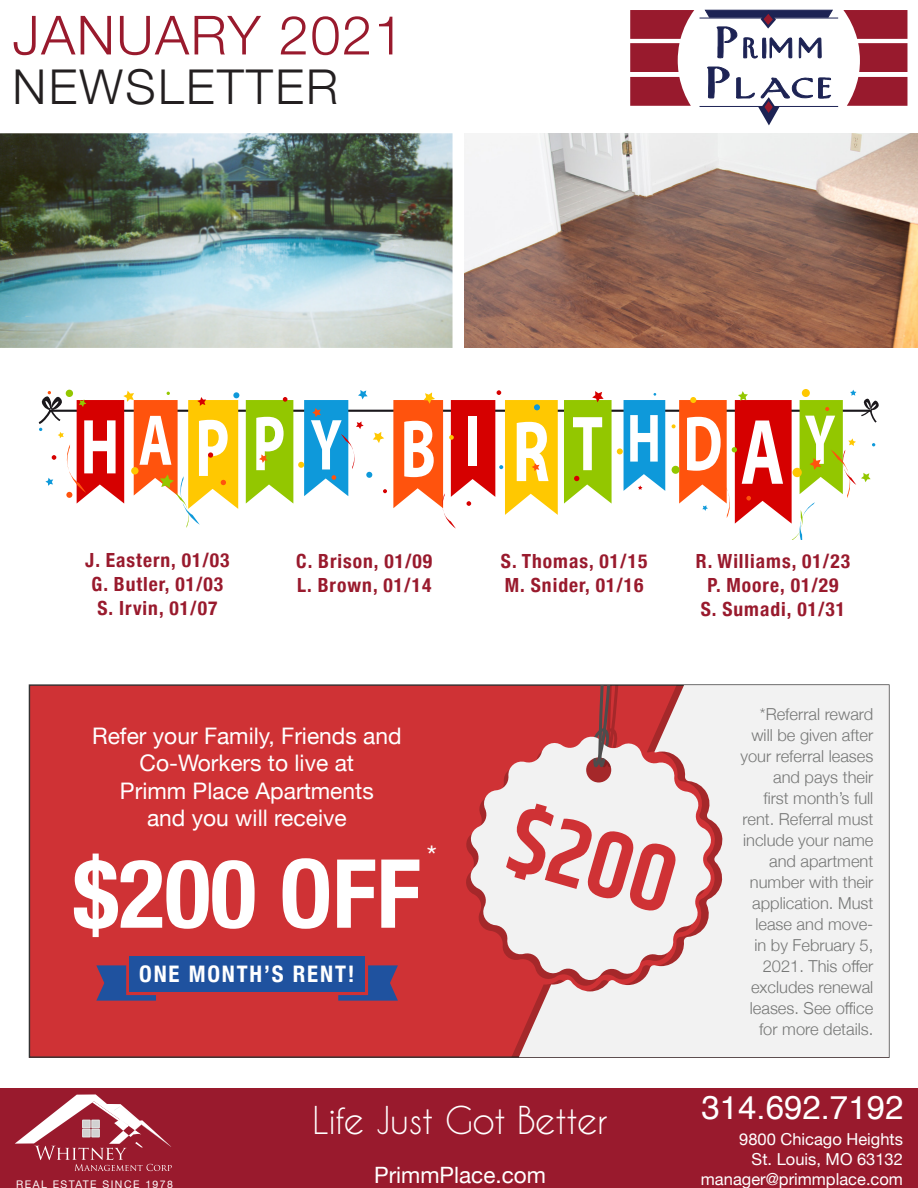
<style>
.page{position:relative;width:918px;height:1188px;background:#fff}
.page>*{position:absolute;margin:0;border:0;box-sizing:border-box;transform-origin:0 0}
.t1{font:700 condensed 95.55px "Helvetica Neue";color:#fff}
.t2{font:300 54px "Helvetica Neue";letter-spacing:.03em;color:#991a2d}
.t3{font:300 48px "Helvetica Neue";letter-spacing:.05em;color:#231f20}
.t4{font:36px "Caviar Dreams";letter-spacing:-.02em;color:#fff}
.t5{font:33px "Helvetica";color:#fff}
.t6{font:28.5px "Helvetica Neue";color:#fff}
.t7{font:22.8px/27.3px "Helvetica Neue";color:#fff;text-align:center}
.t8{font:700 condensed 22.8px "Helvetica Neue";letter-spacing:.08em;color:#fff}
.t9{font:22.5px "Helvetica Neue";color:#fff}
.t10{font:700 condensed 19.5px "Helvetica Neue";letter-spacing:.05em;color:#991a2d}
.t11{font:300 16.5px/21px "Helvetica Neue";color:#777877;text-align:right}
.t12{font:16.5px "Helvetica Neue";color:#fff}
.t13{font:10.5px "Helvetica Neue";letter-spacing:.14em;color:#fff}
</style>
<div class="page">
<img style="left:0;top:133px;width:453px;height:215px">
<img style="left:465px;top:133px;width:453px;height:214px">
<svg style="left:630px;top:10px;width:277px;height:115px"></svg>
<hr style="left:49px;top:410px;width:823px;height:2px;background:#1a171b">
<svg style="left:564px;top:391px;width:101px;height:113px"></svg>
<div style="left:66px;top:390px;width:7px;height:7px;background:#93c700;border-radius:50%"></div>
<svg style="left:39px;top:391px;width:200px;height:137px"></svg>
<svg style="left:246px;top:390px;width:141px;height:114px"></svg>
<svg style="left:672px;top:390px;width:207px;height:150px"></svg>
<svg style="left:393px;top:390px;width:165px;height:139px"></svg>
<div style="left:0;top:1089px;width:918px;height:99px;background:#991a2d"></div>
<svg style="left:15px;top:1094px;width:157px;height:77px"></svg>
<div style="left:82px;top:1129px;width:8px;height:8px;border:1px solid #aaa9a9"></div>
<div style="left:83px;top:1129px;width:7px;height:8px;border:1px solid #f1f1f1"></div>
<div style="left:83px;top:1130px;width:7px;height:7px;background:#d1d1d1"></div>
<div style="left:92px;top:1129px;width:7px;height:8px;border:1px solid #f1f1f1"></div>
<div style="left:92px;top:1130px;width:7px;height:7px;background:#d1d1d1"></div>
<div style="left:92px;top:1120px;width:7px;height:8px;border:1px solid #f1f1f1"></div>
<div style="left:92px;top:1121px;width:7px;height:6px;background:#d1d1d1"></div>
<div style="left:82px;top:1120px;width:8px;height:8px;border:1px solid #aaa9a9"></div>
<div style="left:83px;top:1120px;width:7px;height:8px;border:1px solid #f1f1f1"></div>
<div style="left:83px;top:1121px;width:7px;height:6px;background:#d1d1d1"></div>
<div style="left:29px;top:685px;width:860px;height:372px;background:#cf3235"></div>
<svg style="left:519px;top:685px;width:370px;height:372px;background:#eddfe0"></svg>
<svg style="left:466px;top:839px;width:240px;height:147px"></svg>
<svg style="left:468px;top:735px;width:246px;height:247px;fill:#f2f2f2"></svg>
<svg style="left:592px;top:685px;width:26px;height:82px"></svg>
<div style="left:129px;top:957px;width:236px;height:35px;background:#1f529f"></div>
<svg style="left:338px;top:965px;width:60px;height:36px"></svg>
<svg style="left:96px;top:965px;width:60px;height:36px"></svg>
<svg style="left:506px;top:804px;width:170px;height:107px"></svg>
<p class="t2" style="left:13px;top:-8px;width:393px">JANUARY 2021</p>
<p class="t3" style="left:13px;top:48px;width:327px">NEWSLETTER</p>
<p class="t10" style="left:85px;top:544px;width:146px">J. Eastern, 01/03</p>
<p class="t10" style="left:92px;top:568px;width:133px">G. Butler, 01/03</p>
<p class="t10" style="left:98px;top:592px;width:121px">S. Irvin, 01/07</p>
<p class="t10" style="left:296px;top:545px;width:138px">C. Brison, 01/09</p>
<p class="t10" style="left:297px;top:569px;width:136px">L. Brown, 01/14</p>
<p class="t7" style="left:92px;top:723px;width:311px">Refer your Family, Friends and<br>Co-Workers to live at<br>Primm Place Apartments<br>and you will receive</p>
<p class="t1" style="left:73px;top:814px;width:349px">$200 OFF</p>
<p class="t6" style="left:427px;top:836px;width:12px">*</p>
<p class="t8" style="left:139px;top:955px;width:217px">ONE MONTH’S RENT!</p>
<p class="t10" style="left:501px;top:545px;width:148px">S. Thomas, 01/15</p>
<p class="t10" style="left:505px;top:569px;width:140px">M. Snider, 01/16</p>
<p class="t10" style="left:696px;top:544px;width:156px">R. Williams, 01/23</p>
<p class="t10" style="left:707px;top:568px;width:133px">P. Moore, 01/29</p>
<p class="t10" style="left:701px;top:592px;width:146px">S. Sumadi, 01/31</p>
<p class="t11" style="left:740px;top:702px;width:134px">*Referral reward will be given after your referral leases and pays their<br>first month’s full rent. Referral must include your name and apartment number with their application. Must lease and move&shy;in by February 5,<br>2021. This offer excludes renewal leases. See office for more details.</p>
<p class="t13" style="left:16px;top:1177px;width:158px">REAL ESTATE SINCE 1978</p>
<p class="t5" style="left:702px;top:1082px;width:203px">314.692.7192</p>
<p class="t12" style="left:739px;top:1127px;width:165px">9800 Chicago Heights</p>
<p class="t12" style="left:752px;top:1147px;width:153px">St. Louis, MO 63132</p>
<p class="t4" style="left:312px;top:1099px;width:297px">Life Just Got Better</p>
<p class="t9" style="left:374px;top:1159px;width:173px">PrimmPlace.com</p>
<p class="t12" style="left:701px;top:1167px;width:204px">manager@primmplace.com</p>
</div>
